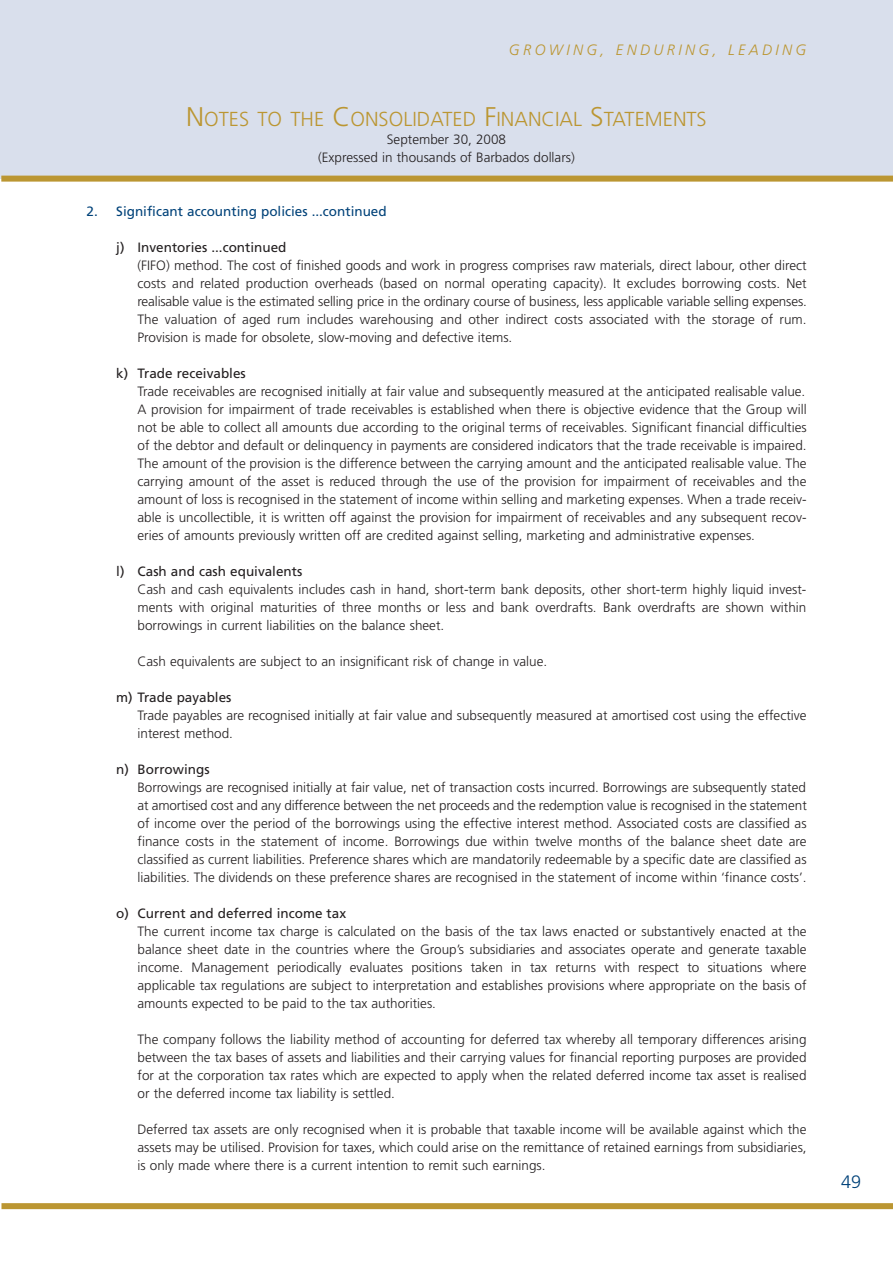
<style>
.page{position:relative;width:893px;height:1263px;background:#fff}
.page>*{position:absolute;margin:0;border:0;box-sizing:border-box;transform-origin:0 0}
.t1{font:300 20.25px "Frutiger";color:#bb9632}
.t2{font:300 18px "Frutiger";color:#004279}
.t3{font:italic 300 15px "Frutiger";letter-spacing:.22em;color:#bb9632}
.t4{font:300 13.5px/18px "Frutiger";color:#231f20;text-align:justify}
.t5{font:13.5px "Frutiger";color:#231f20}
.t6{font:13.5px "Frutiger";color:#004279}
.s1{font-size:27px}
</style>
<div class="page">
<div style="left:0;top:0;width:893px;height:179px;background:#d9dfec"></div>
<div style="left:1px;top:176px;width:892px;height:6px;background:#bb9632"></div>
<hr style="left:0;top:0;width:1px;height:180px;background:#d9dfec">
<div style="left:1px;top:1203px;width:892px;height:6px;background:#bb9632"></div>
<p class="t3" style="left:509px;top:44px;width:299px">GROWING, ENDURING, LEADING</p>
<h1 class="t1" style="left:186px;top:111px;width:522px"><span class="s1">N</span>OTES TO THE <span class="s1">C</span>ONSOLIDATED <span class="s1">F</span>INANCIAL <span class="s1">S</span>TATEMENTS</h1>
<p class="t4" style="left:318px;top:131px;width:258px;text-align:center">September 30, 2008<br>(Expressed in thousands of Barbados dollars)</p>
<p class="t6" style="left:87px;top:206px;width:302px">2. Significant accounting policies ...continued</p>
<p class="t5" style="left:116px;top:242px;width:172px">j) Inventories ...continued</p>
<p class="t4" style="left:138px;top:257px;width:671px">(FIFO) method. The cost of finished goods and work in progress comprises raw materials, direct labour, other direct costs and related production overheads (based on normal operating capacity). It excludes borrowing costs. Net realisable value is the estimated selling price in the ordinary course of business, less applicable variable selling expenses.<br>The valuation of aged rum includes warehousing and other indirect costs associated with the storage of rum.<br>Provision is made for obsolete, slow-moving and defective items.</p>
<p class="t5" style="left:116px;top:368px;width:131px">k) Trade receivables</p>
<p class="t4" style="left:138px;top:383px;width:671px">Trade receivables are recognised initially at fair value and subsequently measured at the anticipated realisable value.<br>A provision for impairment of trade receivables is established when there is objective evidence that the Group will not be able to collect all amounts due according to the original terms of receivables. Significant financial difficulties of the debtor and default or delinquency in payments are considered indicators that the trade receivable is impaired.<br>The amount of the provision is the difference between the carrying amount and the anticipated realisable value. The carrying amount of the asset is reduced through the use of the provision for impairment of receivables and the amount of loss is recognised in the statement of income within selling and marketing expenses. When a trade receiv&shy;able is uncollectible, it is written off against the provision for impairment of receivables and any subsequent recov&shy;eries of amounts previously written off are credited against selling, marketing and administrative expenses.</p>
<p class="t5" style="left:116px;top:566px;width:187px">l) Cash and cash equivalents</p>
<p class="t4" style="left:138px;top:581px;width:670px">Cash and cash equivalents includes cash in hand, short-term bank deposits, other short-term highly liquid invest&shy;ments with original maturities of three months or less and bank overdrafts. Bank overdrafts are shown within borrowings in current liabilities on the balance sheet.</p>
<p class="t4" style="left:138px;top:653px;width:411px">Cash equivalents are subject to an insignificant risk of change in value.</p>
<p class="t5" style="left:116px;top:692px;width:117px">m) Trade payables</p>
<p class="t4" style="left:138px;top:707px;width:671px">Trade payables are recognised initially at fair value and subsequently measured at amortised cost using the effective interest method.</p>
<p class="t5" style="left:116px;top:764px;width:95px">n) Borrowings</p>
<p class="t4" style="left:138px;top:779px;width:671px">Borrowings are recognised initially at fair value, net of transaction costs incurred. Borrowings are subsequently stated at amortised cost and any difference between the net proceeds and the redemption value is recognised in the statement of income over the period of the borrowings using the effective interest method. Associated costs are classified as finance costs in the statement of income. Borrowings due within twelve months of the balance sheet date are classified as current liabilities. Preference shares which are mandatorily redeemable by a specific date are classified as liabilities. The dividends on these preference shares are recognised in the statement of income within ‘finance costs’.</p>
<p class="t5" style="left:116px;top:908px;width:231px">o) Current and deferred income tax</p>
<p class="t4" style="left:138px;top:923px;width:671px">The current income tax charge is calculated on the basis of the tax laws enacted or substantively enacted at the balance sheet date in the countries where the Group’s subsidiaries and associates operate and generate taxable income. Management periodically evaluates positions taken in tax returns with respect to situations where applicable tax regulations are subject to interpretation and establishes provisions where appropriate on the basis of amounts expected to be paid to the tax authorities.</p>
<p class="t4" style="left:138px;top:1031px;width:671px">The company follows the liability method of accounting for deferred tax whereby all temporary differences arising between the tax bases of assets and liabilities and their carrying values for financial reporting purposes are provided for at the corporation tax rates which are expected to apply when the related deferred income tax asset is realised or the deferred income tax liability is settled.</p>
<p class="t4" style="left:138px;top:1121px;width:671px">Deferred tax assets are only recognised when it is probable that taxable income will be available against which the assets may be utilised. Provision for taxes, which could arise on the remittance of retained earnings from subsidiaries, is only made where there is a current intention to remit such earnings.</p>
<h2 class="t2" style="left:841px;top:1174px;width:22px">49</h2>
</div>
